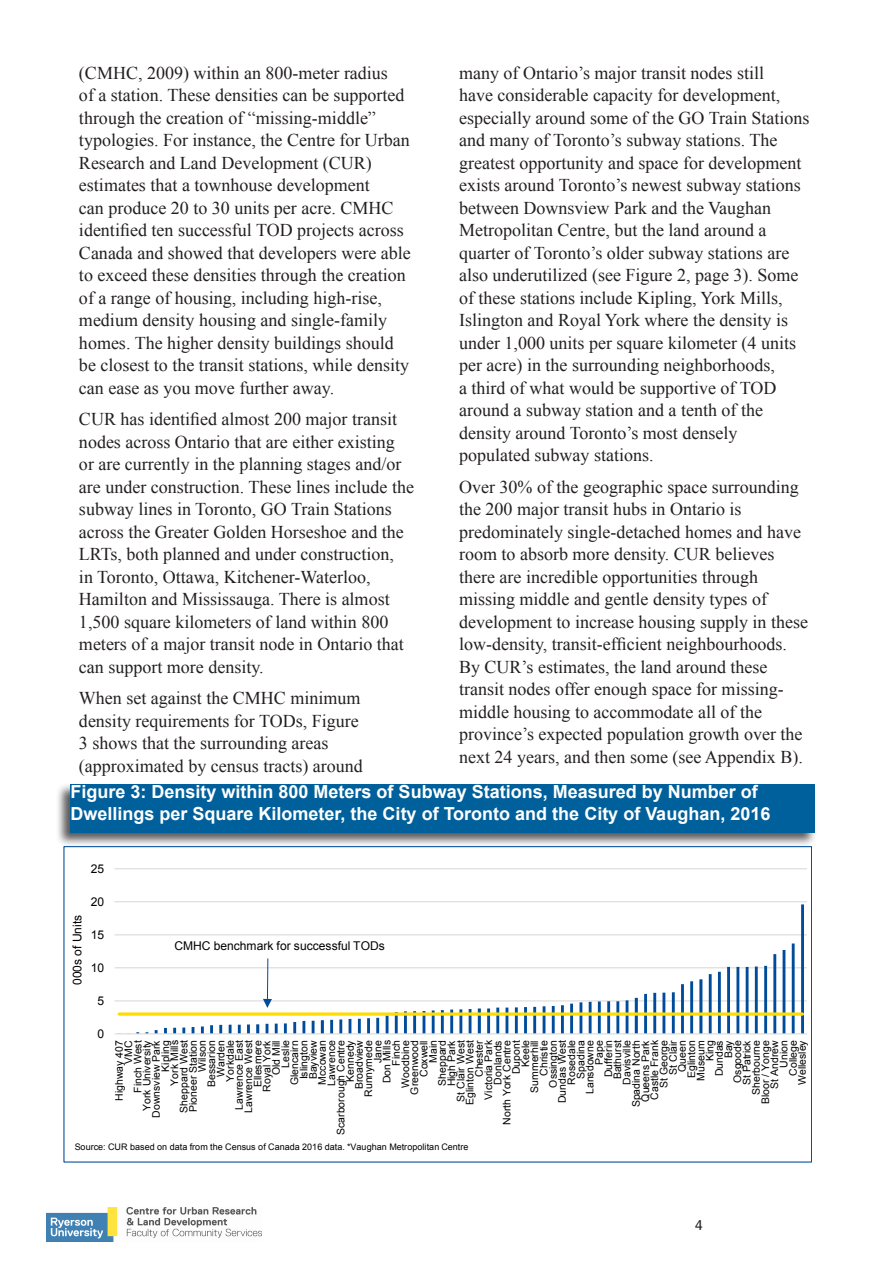
<style>
.page{position:relative;width:893px;height:1263px;background:#fff}
.page>*{position:absolute;margin:0;border:0;box-sizing:border-box;transform-origin:0 0}
.CUR_Body_Text{font:18px/22.5px "Times New Roman";color:#231f20}
.CUR_Body_Text-2{font:700 18px/22.5px "Arial";color:#fff}
.t1{font:13.5px "Hack";color:#231f20}
.t2{font:12px "Arial";letter-spacing:-.005em;color:#000}
.t3{font:10.5px/9.3px "Arial";color:#000;text-align:right}
.t4{font:9px "Arial";letter-spacing:.005em;color:#000}
</style>
<div class="page">
<img style="left:47px;top:1207px;width:214px;height:34px">
<div style="left:56px;top:783px;width:761px;height:64px;background:#231f20;opacity:.75"></div>
<div style="left:71px;top:784px;width:744px;height:48px;background:#00609b"></div>
<hr style="left:115px;top:1000px;width:692px;height:1px;background:#d9d9d9">
<hr style="left:115px;top:967px;width:692px;height:1px;background:#d9d9d9">
<hr style="left:115px;top:934px;width:692px;height:1px;background:#d9d9d9">
<hr style="left:115px;top:901px;width:692px;height:1px;background:#d9d9d9">
<hr style="left:115px;top:868px;width:692px;height:1px;background:#d9d9d9">
<hr style="left:801px;top:904px;width:3px;height:130px;background:#004c9b">
<hr style="left:792px;top:943px;width:3px;height:91px;background:#004c9b">
<hr style="left:783px;top:950px;width:2px;height:84px;background:#004c9b">
<hr style="left:773px;top:954px;width:3px;height:80px;background:#004c9b">
<hr style="left:764px;top:966px;width:3px;height:68px;background:#004c9b">
<hr style="left:755px;top:966px;width:3px;height:68px;background:#004c9b">
<hr style="left:746px;top:967px;width:2px;height:67px;background:#004c9b">
<hr style="left:736px;top:967px;width:3px;height:67px;background:#004c9b">
<hr style="left:727px;top:967px;width:3px;height:67px;background:#004c9b">
<hr style="left:718px;top:972px;width:3px;height:62px;background:#004c9b">
<hr style="left:709px;top:974px;width:3px;height:60px;background:#004c9b">
<hr style="left:699px;top:979px;width:3px;height:55px;background:#004c9b">
<hr style="left:690px;top:981px;width:3px;height:53px;background:#004c9b">
<hr style="left:681px;top:984px;width:3px;height:50px;background:#004c9b">
<hr style="left:672px;top:992px;width:3px;height:42px;background:#004c9b">
<hr style="left:662px;top:993px;width:3px;height:41px;background:#004c9b">
<hr style="left:653px;top:993px;width:3px;height:41px;background:#004c9b">
<hr style="left:644px;top:994px;width:3px;height:40px;background:#004c9b">
<hr style="left:635px;top:998px;width:3px;height:36px;background:#004c9b">
<hr style="left:626px;top:1000px;width:2px;height:34px;background:#004c9b">
<hr style="left:616px;top:1001px;width:3px;height:33px;background:#004c9b">
<hr style="left:607px;top:1001px;width:3px;height:33px;background:#004c9b">
<hr style="left:598px;top:1001px;width:3px;height:33px;background:#004c9b">
<hr style="left:589px;top:1002px;width:3px;height:32px;background:#004c9b">
<hr style="left:579px;top:1002px;width:3px;height:32px;background:#004c9b">
<hr style="left:570px;top:1004px;width:3px;height:30px;background:#004c9b">
<hr style="left:561px;top:1005px;width:3px;height:29px;background:#004c9b">
<hr style="left:552px;top:1006px;width:3px;height:28px;background:#004c9b">
<hr style="left:543px;top:1006px;width:2px;height:28px;background:#004c9b">
<hr style="left:533px;top:1007px;width:3px;height:27px;background:#004c9b">
<hr style="left:524px;top:1007px;width:3px;height:27px;background:#004c9b">
<hr style="left:515px;top:1007px;width:3px;height:27px;background:#004c9b">
<hr style="left:505px;top:1007px;width:3px;height:27px;background:#004c9b">
<hr style="left:496px;top:1007px;width:3px;height:27px;background:#004c9b">
<hr style="left:487px;top:1008px;width:3px;height:26px;background:#004c9b">
<hr style="left:478px;top:1008px;width:3px;height:26px;background:#004c9b">
<hr style="left:469px;top:1009px;width:2px;height:25px;background:#004c9b">
<hr style="left:459px;top:1009px;width:3px;height:25px;background:#004c9b">
<hr style="left:450px;top:1009px;width:3px;height:25px;background:#004c9b">
<hr style="left:441px;top:1010px;width:3px;height:24px;background:#004c9b">
<hr style="left:432px;top:1010px;width:3px;height:24px;background:#004c9b">
<hr style="left:423px;top:1011px;width:2px;height:23px;background:#004c9b">
<hr style="left:413px;top:1011px;width:3px;height:23px;background:#004c9b">
<hr style="left:404px;top:1011px;width:3px;height:23px;background:#004c9b">
<hr style="left:395px;top:1012px;width:3px;height:22px;background:#004c9b">
<svg style="left:386px;top:1016px;width:2px;height:17px"></svg>
<hr style="left:376px;top:1018px;width:3px;height:16px;background:#004c9b">
<hr style="left:367px;top:1018px;width:3px;height:16px;background:#004c9b">
<hr style="left:358px;top:1019px;width:3px;height:15px;background:#004c9b">
<svg style="left:349px;top:1019px;width:2px;height:14px"></svg>
<hr style="left:339px;top:1019px;width:3px;height:15px;background:#004c9b">
<hr style="left:330px;top:1020px;width:3px;height:14px;background:#004c9b">
<hr style="left:321px;top:1020px;width:3px;height:14px;background:#004c9b">
<svg style="left:312px;top:1021px;width:3px;height:12px"></svg>
<svg style="left:302px;top:1021px;width:3px;height:12px"></svg>
<svg style="left:293px;top:1022px;width:3px;height:11px"></svg>
<svg style="left:284px;top:1023px;width:3px;height:10px"></svg>
<svg style="left:275px;top:1023px;width:3px;height:10px"></svg>
<svg style="left:266px;top:1024px;width:2px;height:9px"></svg>
<svg style="left:256px;top:1024px;width:3px;height:9px"></svg>
<svg style="left:247px;top:1024px;width:3px;height:9px"></svg>
<svg style="left:238px;top:1025px;width:3px;height:8px"></svg>
<svg style="left:229px;top:1025px;width:3px;height:8px"></svg>
<svg style="left:219px;top:1025px;width:3px;height:8px"></svg>
<svg style="left:210px;top:1025px;width:3px;height:8px"></svg>
<svg style="left:201px;top:1026px;width:3px;height:7px"></svg>
<svg style="left:192px;top:1027px;width:2px;height:6px"></svg>
<svg style="left:182px;top:1027px;width:3px;height:6px"></svg>
<svg style="left:173px;top:1028px;width:3px;height:5px"></svg>
<svg style="left:164px;top:1028px;width:3px;height:5px"></svg>
<hr style="left:115px;top:1033px;width:692px;height:1px;background:#d9d9d9">
<svg style="left:119px;top:1012px;width:683px;height:4px;background:#f5db2c"></svg>
<hr style="left:267px;top:958px;width:1px;height:42px;background:#004c9b">
<svg style="left:263px;top:999px;width:9px;height:9px"></svg>
<p class="CUR_Body_Text" style="left:459px;top:61px;width:352px">many of Ontario’s major transit nodes still<br>have considerable capacity for development, especially around some of the GO Train Stations and many of Toronto’s subway stations. The greatest opportunity and space for development exists around Toronto’s newest subway stations between Downsview Park and the Vaughan Metropolitan Centre, but the land around a quarter of Toronto’s older subway stations are also underutilized (see Figure 2, page 3). Some of these stations include Kipling, York Mills, Islington and Royal York where the density is under 1,000 units per square kilometer (4 units per acre) in the surrounding neighborhoods,<br>a third of what would be supportive of TOD around a subway station and a tenth of the density around Toronto’s most densely populated subway stations.</p>
<p class="CUR_Body_Text" style="left:459px;top:475px;width:350px">Over 30% of the geographic space surrounding the 200 major transit hubs in Ontario is predominately single-detached homes and have room to absorb more density. CUR believes there are incredible opportunities through missing middle and gentle density types of development to increase housing supply in these low-density, transit-efficient neighbourhoods.<br>By CUR’s estimates, the land around these transit nodes offer enough space for missing&shy;middle housing to accommodate all of the province’s expected population growth over the next 24 years, and then some (see Appendix B).</p>
<p class="CUR_Body_Text" style="left:79px;top:61px;width:333px">(CMHC, 2009) within an 800-meter radius<br>of a station. These densities can be supported through the creation of “missing-middle” typologies. For instance, the Centre for Urban Research and Land Development (CUR) estimates that a townhouse development<br>can produce 20 to 30 units per acre. CMHC identified ten successful TOD projects across Canada and showed that developers were able to exceed these densities through the creation of a range of housing, including high-rise, medium density housing and single-family homes. The higher density buildings should be closest to the transit stations, while density can ease as you move further away.</p>
<p class="CUR_Body_Text" style="left:79px;top:408px;width:337px">CUR has identified almost 200 major transit nodes across Ontario that are either existing or are currently in the planning stages and/or are under construction. These lines include the subway lines in Toronto, GO Train Stations across the Greater Golden Horseshoe and the LRTs, both planned and under construction,<br>in Toronto, Ottawa, Kitchener-Waterloo, Hamilton and Mississauga. There is almost 1,500 square kilometers of land within 800 meters of a major transit node in Ontario that can support more density.</p>
<p class="CUR_Body_Text" style="left:79px;top:687px;width:285px">When set against the CMHC minimum density requirements for TODs, Figure 3 shows that the surrounding areas (approximated by census tracts) around</p>
<p class="CUR_Body_Text-2" style="left:71px;top:781px;width:701px">Figure 3: Density within 800 Meters of Subway Stations, Measured by Number of<br>Dwellings per Square Kilometer, the City of Toronto and the City of Vaughan, 2016</p>
<p class="t2" style="left:91px;top:860px;width:15px">25</p>
<p class="t2" style="left:69px;top:985px;width:72px;rotate:-90deg">000s of Units</p>
<p class="t2" style="left:91px;top:893px;width:15px">20</p>
<p class="t2" style="left:91px;top:926px;width:15px">15</p>
<p class="t2" style="left:91px;top:959px;width:15px">10</p>
<p class="t2" style="left:98px;top:992px;width:8px">5</p>
<p class="t2" style="left:98px;top:1025px;width:8px">0</p>
<p class="t2" style="left:175px;top:938px;width:212px">CMHC benchmark for successful TODs</p>
<p class="t3" style="left:115px;top:1135px;width:96px;rotate:-90deg">Highway 407<br>VMC<br>Finch West<br>York University<br>Downsview Park<br>Kipling<br>York Mills<br>Sheppard West<br>Pioneer Station<br>Wilson<br>Bessarion<br>Warden<br>Yorkdale<br>Lawrence East<br>Lawrence West<br>Ellesmere<br>Royal York<br>Old Mill<br>Leslie<br>Glencairn<br>Islington<br>Bayview<br>Mccowan<br>Lawrence<br>Scarborough Centre<br>Kennedy<br>Broadview<br>Runnymede<br>Jane<br>Don Mills<br>Finch<br>Woodbine<br>Greenwood<br>Coxwell<br>Main<br>Sheppard<br>High Park<br>St Clair West<br>Eglinton West<br>Chester<br>Victoria Park<br>Donlands<br>North York Centre<br>Dupont<br>Keele<br>Summerhill<br>Christie<br>Ossington<br>Dundas West<br>Rosedale<br>Spadina<br>Lansdowne<br>Pape<br>Dufferin<br>Bathurst<br>Davisville<br>Spadina North<br>Queens Park<br>Castle Frank<br>St George<br>St Clair<br>Queen<br>Eglinton<br>Museum<br>King<br>Dundas<br>Bay<br>Osgoode<br>St Patrick<br>Sherbourne<br>Bloor / Yonge<br>St Andrew<br>Union<br>College<br>Wellesley</p>
<p class="t4" style="left:75px;top:1141px;width:395px">Source: CUR based on data from the Census of Canada 2016 data. *Vaughan Metropolitan Centre</p>
<p class="t1" style="left:695px;top:1216px;width:10px">4</p>
</div>
